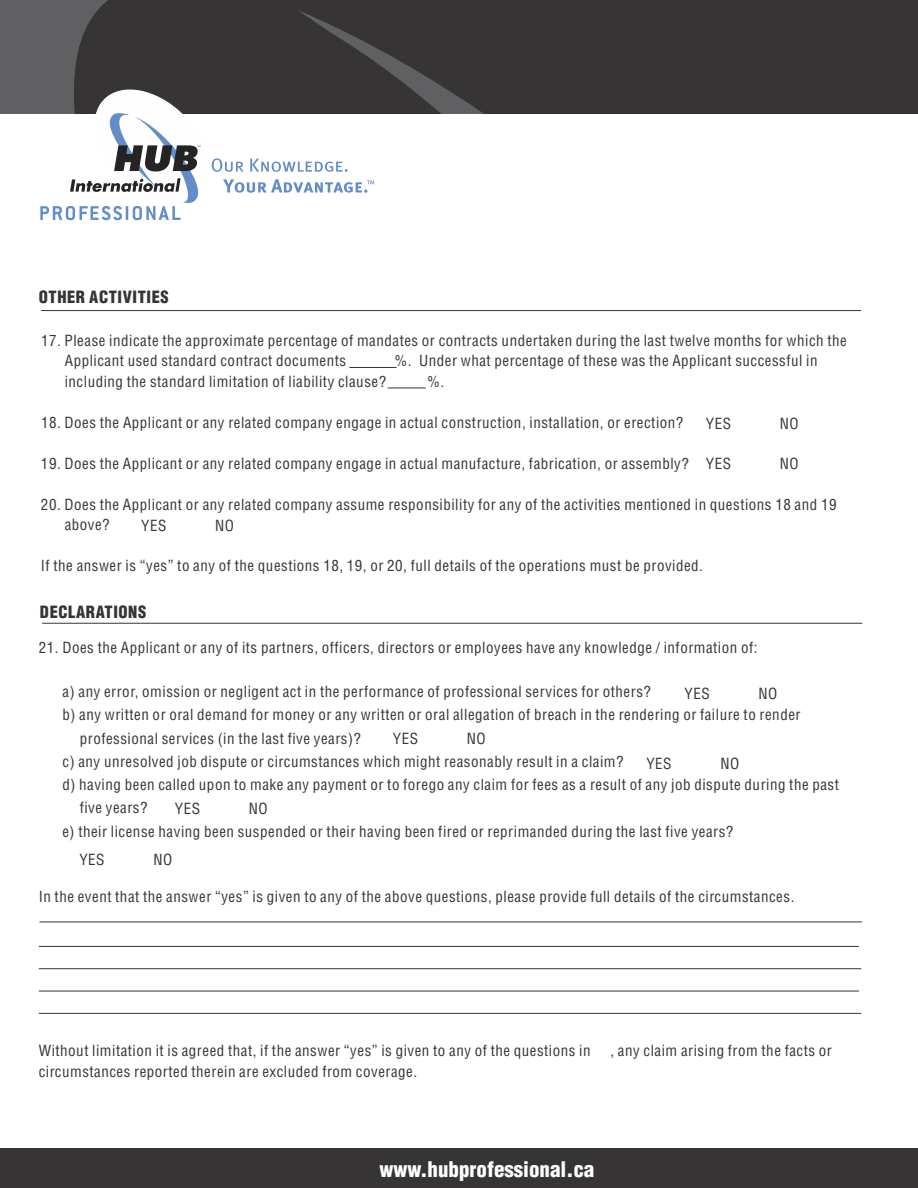
<style>
.page{position:relative;width:918px;height:1188px;background:#fff}
.page>*{position:absolute;margin:0;border:0;box-sizing:border-box;transform-origin:0 0}
.t1{font:900 condensed 21px "Helvetica";color:#fefefe}
.t2{font:900 condensed 16.5px "Helvetica";letter-spacing:.035em;color:#373435}
.t3{font:condensed 15px/20.4px "Helvetica";letter-spacing:.035em;color:#373435}
</style>
<div class="page">
<svg style="left:0;top:0;width:918px;height:114px;background:#3b393a"></svg>
<div style="left:0;top:1149px;width:918px;height:39px;background:#373435"></div>
<svg style="left:40px;top:81px;width:334px;height:139px"></svg>
<hr style="left:41px;top:310px;width:820px;height:1px;background:#373435">
<hr style="left:42px;top:623px;width:820px;height:1px;background:#373435">
<hr style="left:349px;top:367px;width:48px;height:1px;background:#373435">
<hr style="left:388px;top:388px;width:38px;height:1px;background:#373435">
<hr style="left:39px;top:922px;width:823px;height:1px;background:#373435">
<hr style="left:39px;top:946px;width:820px;height:1px;background:#373435">
<hr style="left:39px;top:968px;width:822px;height:1px;background:#373435">
<hr style="left:39px;top:991px;width:820px;height:1px;background:#373435">
<hr style="left:39px;top:1013px;width:822px;height:1px;background:#373435">
<p class="t2" style="left:39px;top:291px;width:131px">OTHER ACTIVITIES</p>
<p class="t3" style="left:65px;top:332px;width:784px;text-indent:-24px">17. Please indicate the approximate percentage of mandates or contracts undertaken during the last twelve months for which the<br>Applicant used standard contract documents</p>
<p class="t3" style="left:395px;top:352px;width:424px">%. Under what percentage of these was the Applicant successful in</p>
<p class="t3" style="left:65px;top:373px;width:323px">including the standard limitation of liability clause?</p>
<p class="t3" style="left:427px;top:373px;width:18px">%.</p>
<p class="t3" style="left:41px;top:414px;width:644px">18. Does the Applicant or any related company engage in actual construction, installation, or erection?</p>
<p class="t3" style="left:41px;top:455px;width:650px">19. Does the Applicant or any related company engage in actual manufacture, fabrication, or assembly?</p>
<p class="t3" style="left:65px;top:496px;width:773px;text-indent:-24px">20. Does the Applicant or any related company assume responsibility for any of the activities mentioned in questions 18 and 19 above?</p>
<p class="t3" style="left:41px;top:557px;width:664px">If the answer is “yes” to any of the questions 18, 19, or 20, full details of the operations must be provided.</p>
<p class="t2" style="left:40px;top:606px;width:108px">DECLARATIONS</p>
<p class="t3" style="left:39px;top:640px;width:720px">21. Does the Applicant or any of its partners, officers, directors or employees have any knowledge / information of:</p>
<p class="t3" style="left:63px;top:683px;width:590px">a) any error, omission or negligent act in the performance of professional services for others?</p>
<p class="t3" style="left:63px;top:706px;width:740px">b) any written or oral demand for money or any written or oral allegation of breach in the rendering or failure to render</p>
<p class="t3" style="left:80px;top:730px;width:283px">professional services (in the last five years)?</p>
<p class="t3" style="left:63px;top:753px;width:563px">c) any unresolved job dispute or circumstances which might reasonably result in a claim?</p>
<p class="t3" style="left:62px;top:776px;width:778px">d) having been called upon to make any payment or to forego any claim for fees as a result of any job dispute during the past</p>
<p class="t3" style="left:80px;top:799px;width:69px">five years?</p>
<p class="t3" style="left:62px;top:823px;width:672px">e) their license having been suspended or their having been fired or reprimanded during the last five years?</p>
<p class="t3" style="left:706px;top:415px;width:27px">YES</p>
<p class="t3" style="left:780px;top:415px;width:20px">NO</p>
<p class="t3" style="left:706px;top:455px;width:27px">YES</p>
<p class="t3" style="left:780px;top:455px;width:20px">NO</p>
<p class="t3" style="left:141px;top:517px;width:27px">YES</p>
<p class="t3" style="left:215px;top:517px;width:20px">NO</p>
<p class="t3" style="left:685px;top:685px;width:27px">YES</p>
<p class="t3" style="left:759px;top:685px;width:20px">NO</p>
<p class="t3" style="left:393px;top:730px;width:27px">YES</p>
<p class="t3" style="left:467px;top:730px;width:20px">NO</p>
<p class="t3" style="left:646px;top:755px;width:27px">YES</p>
<p class="t3" style="left:720px;top:755px;width:20px">NO</p>
<p class="t3" style="left:175px;top:800px;width:27px">YES</p>
<p class="t3" style="left:249px;top:800px;width:20px">NO</p>
<p class="t3" style="left:79px;top:851px;width:27px">YES</p>
<p class="t3" style="left:153px;top:851px;width:20px">NO</p>
<p class="t3" style="left:39px;top:888px;width:757px">In the event that the answer “yes” is given to any of the above questions, please provide full details of the circumstances.</p>
<p class="t3" style="left:39px;top:1042px;width:553px">Without limitation it is agreed that, if the answer “yes” is given to any of the questions in</p>
<p class="t3" style="left:610px;top:1042px;width:223px">, any claim arising from the facts or</p>
<p class="t3" style="left:39px;top:1063px;width:380px">circumstances reported therein are excluded from coverage.</p>
<h1 class="t1" style="left:379px;top:1162px;width:217px">www.hubprofessional.ca</h1>
</div>
